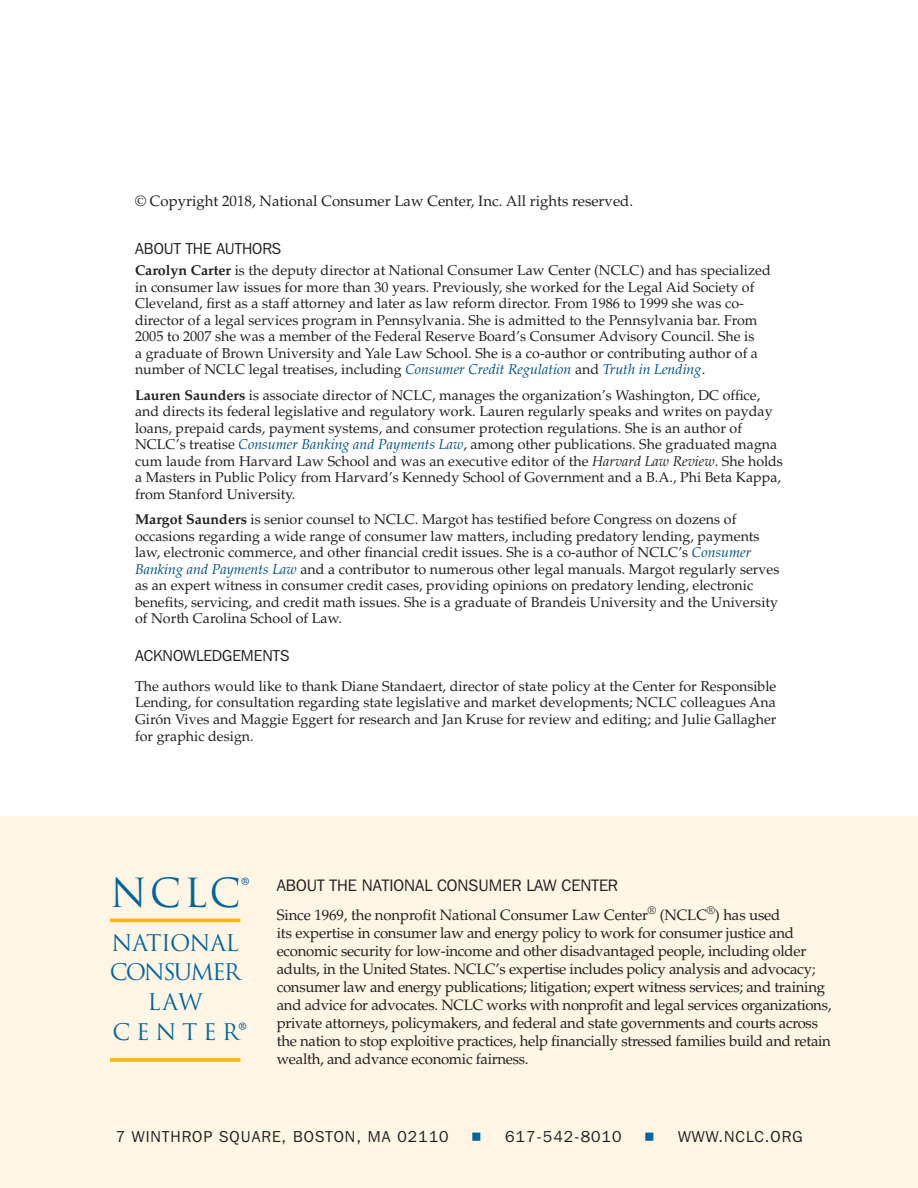
<style>
.page{position:relative;width:918px;height:1188px;background:#fff}
.page>*{position:absolute;margin:0;border:0;box-sizing:border-box;transform-origin:0 0}
.t1{font:39px "Trajan Pro";color:#00649d}
.t2{font:22.35px/29.7px "Trajan Pro";letter-spacing:-.015em;color:#00649d;text-align:center}
.t3{font:16.5px "Franklin Gothic IT Cby BT";color:#231f20}
.t4{font:15.75px "Franklin Gothic IT Cby BT";letter-spacing:.065em;color:#231f20}
.t5{font:15.75px "Franklin Gothic IT Cby BT";color:#231f20}
.t6{font:15px/18px "Palatino LT Std";letter-spacing:-.02em;color:#231f20}
.t7{font:15px "Palatino LT Std";color:#231f20}
.t8{font:14.25px/16.5px "Palatino LT Std";color:#231f20}
.s1{font-weight:700}
.s2{font-style:italic;color:#005081}
.s3{font-style:italic}
.s4{font-size:40.95px}
</style>
<div class="page">
<div style="left:0;top:817px;width:918px;height:371px;background:#fff5e4"></div>
<hr style="left:110px;top:919px;width:130px;height:3px;background:#fdb913">
<svg style="left:110px;top:1058px;width:130px;height:4px"></svg>
<p class="t7" style="left:135px;top:192px;width:500px">© Copyright 2018, National Consumer Law Center, Inc. All rights reserved.</p>
<p class="t5" style="left:135px;top:239px;width:148px">ABOUT THE AUTHORS</p>
<p class="t8" style="left:135px;top:262px;width:637px"><span class="s1">Carolyn Carter</span> is the deputy director at National Consumer Law Center (NCLC) and has specialized in consumer law issues for more than 30 years. Previously, she worked for the Legal Aid Society of Cleveland, first as a staff attorney and later as law reform director. From 1986 to 1999 she was co&shy;director of a legal services program in Pennsylvania. She is admitted to the Pennsylvania bar. From 2005 to 2007 she was a member of the Federal Reserve Board’s Consumer Advisory Council. She is<br>a graduate of Brown University and Yale Law School. She is a co-author or contributing author of a number of NCLC legal treatises, including <span class="s2">Consumer Credit Regulation</span> and <span class="s2">Truth in Lending</span>.</p>
<p class="t8" style="left:135px;top:387px;width:650px"><span class="s1">Lauren Saunders</span> is associate director of NCLC, manages the organization’s Washington, DC office, and directs its federal legislative and regulatory work. Lauren regularly speaks and writes on payday loans, prepaid cards, payment systems, and consumer protection regulations. She is an author of NCLC’s treatise <span class="s2">Consumer Banking and Payments Law</span>, among other publications. She graduated magna cum laude from Harvard Law School and was an executive editor of the <span class="s3">Harvard Law Review</span>. She holds a Masters in Public Policy from Harvard’s Kennedy School of Government and a B.A., Phi Beta Kappa, from Stanford University.</p>
<p class="t8" style="left:135px;top:511px;width:646px"><span class="s1">Margot Saunders</span> is senior counsel to NCLC. Margot has testified before Congress on dozens of occasions regarding a wide range of consumer law matters, including predatory lending, payments law, electronic commerce, and other financial credit issues. She is a co-author of NCLC’s <span class="s2">Consumer Banking and Payments Law</span> and a contributor to numerous other legal manuals. Margot regularly serves as an expert witness in consumer credit cases, providing opinions on predatory lending, electronic benefits, servicing, and credit math issues. She is a graduate of Brandeis University and the University of North Carolina School of Law.</p>
<p class="t5" style="left:135px;top:645px;width:156px">ACKNOWLEDGEMENTS</p>
<p class="t8" style="left:135px;top:678px;width:643px;text-align:justify">The authors would like to thank Diane Standaert, director of state policy at the Center for Responsible Lending, for consultation regarding state legislative and market developments; NCLC colleagues Ana Girón Vives and Maggie Eggert for research and Jan Kruse for review and editing; and Julie Gallagher for graphic design.</p>
<h1 class="t1" style="left:110px;top:868px;width:141px">NCLC<span class="s4">®</span></h1>
<h2 class="t2" style="left:110px;top:928px;width:139px">NATIONAL<br>CONSUMER<br>LAW<br>CENTER<span class="s4">®</span></h2>
<p class="t3" style="left:277px;top:875px;width:343px">ABOUT THE NATIONAL CONSUMER LAW CENTER</p>
<p class="t6" style="left:277px;top:906px;width:556px">Since 1969, the nonprofit National Consumer Law Center<sup>®</sup> (NCLC<sup>®</sup>) has used<br>its expertise in consumer law and energy policy to work for consumer justice and economic security for low-income and other disadvantaged people, including older adults, in the United States. NCLC’s expertise includes policy analysis and advocacy; consumer law and energy publications; litigation; expert witness services; and training and advice for advocates. NCLC works with nonprofit and legal services organizations, private attorneys, policymakers, and federal and state governments and courts across the nation to stop exploitive practices, help financially stressed families build and retain wealth, and advance economic fairness.</p>
<p class="t4" style="left:116px;top:1127px;width:334px">7 WINTHROP SQUARE, BOSTON, MA 02110</p>
<p class="t4" style="left:505px;top:1127px;width:118px">617-542-8010</p>
<p class="t4" style="left:678px;top:1127px;width:126px">WWW.NCLC.ORG</p>
</div>
